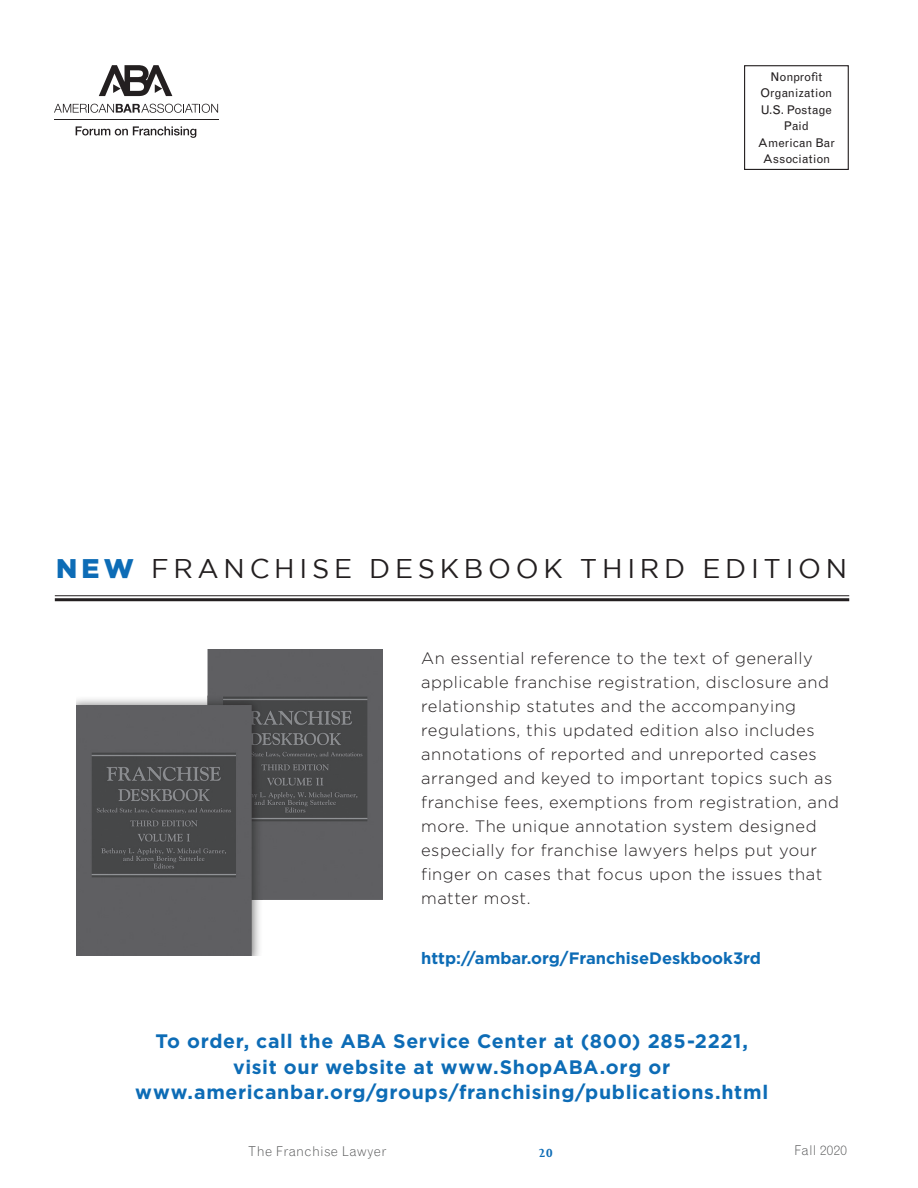
<style>
.page{position:relative;width:918px;height:1188px;background:#fff}
.page>*{position:absolute;margin:0;border:0;box-sizing:border-box;transform-origin:0 0}
.t1{font:27px "Gotham";letter-spacing:.175em;color:#231f20}
.t2{font:700 19.5px/25.5px "Gotham";letter-spacing:.035em;color:#0d6cb6;text-align:center}
.t3{font:300 16.5px/24px "Gotham";letter-spacing:.03em;color:#231f20}
.t4{font:700 16.5px "Gotham";color:#0d6cb6}
.t5{font:300 13.5px "Grotesque MT Std";letter-spacing:.02em;color:#4b4c4d}
.t6{font:700 13.5px "Joanna MT Std";color:#0d6cb6}
.t7{font:12px/16.5px "Grotesque MT Std";color:#231f20;text-align:center}
.s1{font-weight:900;color:#0d6cb6}
</style>
<div class="page">
<div style="left:744px;top:65px;width:105px;height:105px;border:1px solid #231f20"></div>
<hr style="left:55px;top:595px;width:794px;height:1px;background:#231f20">
<hr style="left:55px;top:598px;width:794px;height:3px;background:#231f20">
<hr style="left:54px;top:119px;width:164px;height:1px;background:#231f20">
<svg style="left:99px;top:65px;width:73px;height:31px"></svg>
<svg style="left:54px;top:104px;width:164px;height:9px"></svg>
<svg style="left:76px;top:126px;width:120px;height:12px"></svg>
<img style="left:77px;top:650px;width:306px;height:306px">
<p class="t7" style="left:758px;top:68px;width:78px">Nonprofit<br>Organization<br>U.S. Postage<br>Paid<br>American Bar<br>Association</p>
<h1 class="t1" style="left:56px;top:554px;width:793px"><span class="s1">NEW</span> FRANCHISE DESKBOOK THIRD EDITION</h1>
<p class="t3" style="left:421px;top:646px;width:419px">An essential reference to the text of generally applicable franchise registration, disclosure and relationship statutes and the accompanying regulations, this updated edition also includes annotations of reported and unreported cases arranged and keyed to important topics such as franchise fees, exemptions from registration, and more. The unique annotation system designed especially for franchise lawyers helps put your finger on cases that focus upon the issues that matter most.</p>
<p class="t4" style="left:421px;top:948px;width:341px">http://ambar.org/FranchiseDeskbook3rd</p>
<p class="t2" style="left:135px;top:1028px;width:634px">To order, call the ABA Service Center at (800) 285-2221, visit our website at www.ShopABA.org or www.americanbar.org/groups/franchising/publications.html</p>
<p class="t5" style="left:248px;top:1143px;width:140px">The Franchise Lawyer</p>
<p class="t6" style="left:539px;top:1146px;width:16px">20</p>
<p class="t5" style="left:795px;top:1142px;width:54px">Fall 2020</p>
</div>
